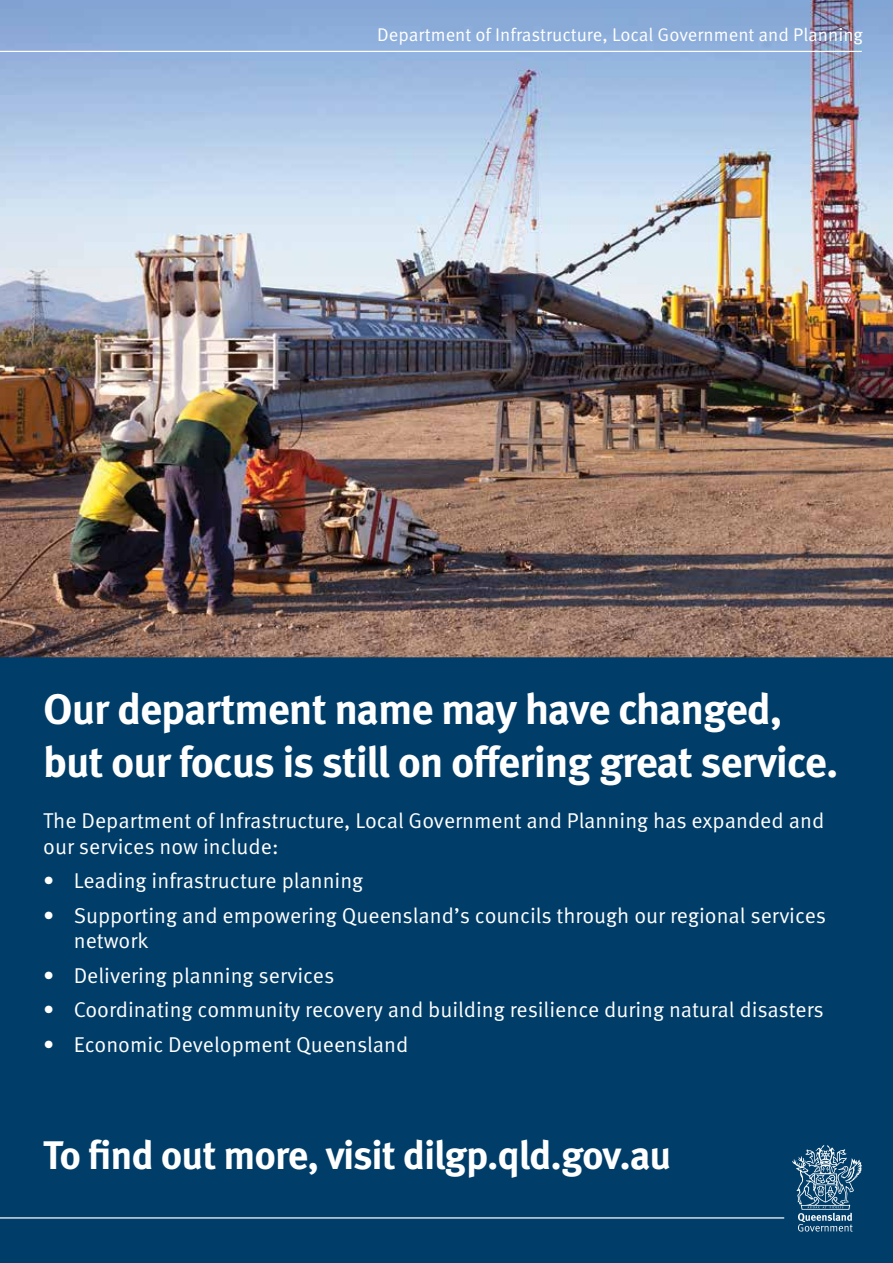
<style>
.page{position:relative;width:893px;height:1263px;background:#fff}
.page>*{position:absolute;margin:0;border:0;box-sizing:border-box;transform-origin:0 0}
.t1{font:700 42.9px/52.1px "Meta OT";letter-spacing:-.025em;color:#fff}
.t2{font:700 39.9px "Meta OT";letter-spacing:-.025em;color:#fff}
.t3{font:21.45px/25.8px "Meta OT";color:#fff}
.t4{font:18.45px "Meta OT";color:#fff}
</style>
<div class="page">
<img style="left:0;top:0;width:893px;height:657px">
<hr style="left:0;top:51px;width:862px;height:1px;background:#fff">
<div style="left:0;top:657px;width:893px;height:606px;background:#003e69"></div>
<svg style="left:792px;top:1145px;width:70px;height:86px;background:#3c6b8c"></svg>
<hr style="left:0;top:1217px;width:784px;height:1px;background:#fff">
<p class="t4" style="left:377px;top:24px;width:487px">Department of Infrastructure, Local Government and Planning</p>
<h1 class="t1" style="left:43px;top:684px;width:797px">Our department name may have changed, but our focus is still on offering great service.</h1>
<p class="t3" style="left:43px;top:808px;width:783px">The Department of Infrastructure, Local Government and Planning has expanded and our services now include:</p>
<p class="t3" style="left:43px;top:868px;width:322px">• Leading infrastructure planning</p>
<p class="t3" style="left:74px;top:903px;width:754px;text-indent:-30px">• Supporting and empowering Queensland’s councils through our regional services network</p>
<p class="t3" style="left:43px;top:963px;width:293px">• Delivering planning services</p>
<p class="t3" style="left:43px;top:997px;width:782px">• Coordinating community recovery and building resilience during natural disasters</p>
<p class="t3" style="left:43px;top:1032px;width:367px">• Economic Development Queensland</p>
<h2 class="t2" style="left:43px;top:1129px;width:630px">To find out more, visit dilgp.qld.gov.au</h2>
</div>
